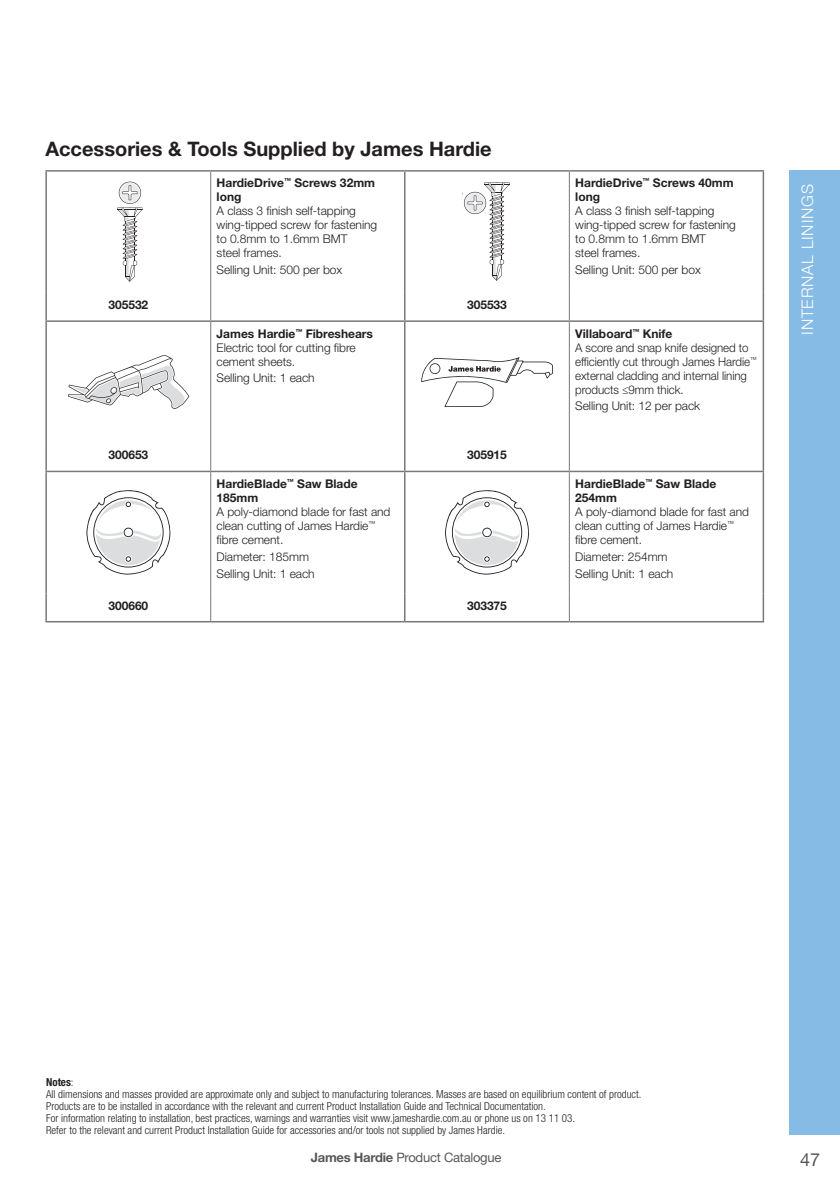
<style>
.page{position:relative;width:840px;height:1191px;background:#fff}
.page>*{position:absolute;margin:0;border:0;box-sizing:border-box;transform-origin:0 0}
.t1{font:700 20px "Helvetica Neue LT Std";color:#231f20}
.t2{font:18px "Helvetica Neue LT Std";color:#57585a}
.t3{font:300 16px "Helvetica Neue LT Std";letter-spacing:.05em;color:#fff}
.t4{font:13px "Helvetica Neue LT Std";letter-spacing:-.02em;color:#57585a}
.t5{font:300 12px/14px "Helvetica Neue LT Std";letter-spacing:-.005em;color:#231f20}
.t6{font:700 12px/14px "Helvetica Neue LT Std";color:#231f20}
.t7{font:300 12px/14px "Helvetica Neue LT Std";letter-spacing:-.005em;color:#231f20;scale:.96 1}
.t8{font:300 condensed 11px/12px "Helvetica Neue LT Std";color:#231f20}
.s1{font-weight:700}
</style>
<div class="page">
<div style="left:788px;top:170px;width:51px;height:964px;background:#85bbe5"></div>
<hr style="left:45px;top:170px;width:166px;height:2px;background:#76787b">
<hr style="left:45px;top:172px;width:2px;height:121px;background:#76787b">
<hr style="left:211px;top:170px;width:193px;height:2px;background:#76787b">
<hr style="left:404px;top:170px;width:165px;height:2px;background:#76787b">
<hr style="left:404px;top:172px;width:1px;height:121px;background:#76787b">
<hr style="left:569px;top:170px;width:194px;height:2px;background:#76787b">
<hr style="left:762px;top:172px;width:1px;height:121px;background:#76787b">
<hr style="left:45px;top:293px;width:2px;height:27px;background:#76787b">
<svg style="left:404px;top:293px;width:1px;height:27px"></svg>
<svg style="left:762px;top:293px;width:1px;height:27px"></svg>
<hr style="left:45px;top:320px;width:166px;height:2px;background:#76787b">
<hr style="left:45px;top:322px;width:2px;height:121px;background:#76787b">
<hr style="left:211px;top:320px;width:193px;height:2px;background:#76787b">
<hr style="left:404px;top:320px;width:165px;height:2px;background:#76787b">
<hr style="left:404px;top:322px;width:1px;height:121px;background:#76787b">
<hr style="left:569px;top:320px;width:194px;height:2px;background:#76787b">
<hr style="left:762px;top:322px;width:1px;height:121px;background:#76787b">
<hr style="left:45px;top:443px;width:2px;height:28px;background:#76787b">
<svg style="left:404px;top:443px;width:1px;height:28px"></svg>
<svg style="left:762px;top:443px;width:1px;height:28px"></svg>
<hr style="left:45px;top:471px;width:166px;height:1px;background:#76787b">
<hr style="left:45px;top:472px;width:2px;height:121px;background:#76787b">
<hr style="left:211px;top:471px;width:193px;height:1px;background:#76787b">
<hr style="left:404px;top:471px;width:165px;height:1px;background:#76787b">
<hr style="left:404px;top:472px;width:1px;height:121px;background:#76787b">
<hr style="left:569px;top:471px;width:194px;height:1px;background:#76787b">
<hr style="left:762px;top:472px;width:1px;height:121px;background:#76787b">
<hr style="left:45px;top:593px;width:2px;height:28px;background:#76787b">
<svg style="left:404px;top:593px;width:1px;height:28px"></svg>
<svg style="left:762px;top:593px;width:1px;height:28px"></svg>
<hr style="left:45px;top:621px;width:166px;height:1px;background:#76787b">
<hr style="left:211px;top:621px;width:193px;height:1px;background:#76787b">
<hr style="left:404px;top:621px;width:165px;height:1px;background:#76787b">
<hr style="left:569px;top:621px;width:194px;height:1px;background:#76787b">
<hr style="left:210px;top:172px;width:1px;height:121px;background:#76787b">
<hr style="left:568px;top:172px;width:1px;height:121px;background:#76787b">
<svg style="left:210px;top:293px;width:1px;height:27px"></svg>
<svg style="left:568px;top:293px;width:1px;height:27px"></svg>
<hr style="left:210px;top:322px;width:1px;height:121px;background:#76787b">
<hr style="left:568px;top:322px;width:1px;height:121px;background:#76787b">
<svg style="left:210px;top:443px;width:1px;height:28px"></svg>
<svg style="left:568px;top:443px;width:1px;height:28px"></svg>
<hr style="left:210px;top:472px;width:1px;height:121px;background:#76787b">
<hr style="left:568px;top:472px;width:1px;height:121px;background:#76787b">
<svg style="left:210px;top:593px;width:1px;height:28px"></svg>
<svg style="left:568px;top:593px;width:1px;height:28px"></svg>
<svg style="left:117px;top:182px;width:26px;height:100px"></svg>
<svg style="left:463px;top:182px;width:47px;height:99px"></svg>
<svg style="left:68px;top:355px;width:121px;height:54px"></svg>
<svg style="left:421px;top:357px;width:131px;height:50px"></svg>
<svg style="left:86px;top:490px;width:84px;height:84px"></svg>
<svg style="left:445px;top:490px;width:83px;height:84px"></svg>
<h1 class="t1" style="left:45px;top:136px;width:447px">Accessories &amp; Tools Supplied by James Hardie</h1>
<p class="t6" style="left:216px;top:176px;width:160px">HardieDrive<sup>™</sup> Screws 32mm long</p>
<p class="t5" style="left:216px;top:204px;width:162px">A class 3 finish self-tapping wing-tipped screw for fastening to 0.8mm to 1.6mm BMT<br>steel frames.</p>
<p class="t5" style="left:216px;top:263px;width:127px">Selling Unit: 500 per box</p>
<p class="t6" style="left:108px;top:298px;width:41px">305532</p>
<p class="t6" style="left:467px;top:298px;width:41px">305533</p>
<p class="t5" style="left:216px;top:326px;width:158px"><span class="s1">James Hardie</span><sup>™</sup> <span class="s1">Fibreshears<br></span>Electric tool for cutting fibre cement sheets.</p>
<p class="t5" style="left:216px;top:371px;width:100px">Selling Unit: 1 each</p>
<p class="t6" style="left:108px;top:448px;width:41px">300653</p>
<p class="t6" style="left:467px;top:448px;width:41px">305915</p>
<p class="t6" style="left:216px;top:476px;width:142px">HardieBlade<sup>™</sup> Saw Blade<br>185mm</p>
<p class="t5" style="left:216px;top:504px;width:175px">A poly-diamond blade for fast and clean cutting of James Hardie<sup>™ </sup>fibre cement.</p>
<p class="t5" style="left:216px;top:548px;width:100px;line-height:16.8px">Diameter: 185mm<br>Selling Unit: 1 each</p>
<p class="t6" style="left:108px;top:598px;width:41px">300660</p>
<p class="t6" style="left:467px;top:598px;width:41px">303375</p>
<p class="t6" style="left:575px;top:176px;width:160px">HardieDrive<sup>™</sup> Screws 40mm long</p>
<p class="t5" style="left:575px;top:204px;width:162px">A class 3 finish self-tapping wing-tipped screw for fastening to 0.8mm to 1.6mm BMT<br>steel frames.</p>
<p class="t5" style="left:575px;top:263px;width:127px">Selling Unit: 500 per box</p>
<p class="t7" style="left:575px;top:326px;width:190px"><span class="s1">Villaboard</span><sup>™</sup> <span class="s1">Knife<br></span>A score and snap knife designed to efficiently cut through James Hardie<sup>™ </sup>external cladding and internal lining products ≤9mm thick.</p>
<p class="t5" style="left:575px;top:399px;width:126px">Selling Unit: 12 per pack</p>
<p class="t6" style="left:575px;top:476px;width:142px">HardieBlade<sup>™</sup> Saw Blade<br>254mm</p>
<p class="t5" style="left:575px;top:504px;width:175px">A poly-diamond blade for fast and clean cutting of James Hardie<sup>™ </sup>fibre cement.</p>
<p class="t5" style="left:575px;top:548px;width:100px;line-height:16.8px">Diameter: 254mm<br>Selling Unit: 1 each</p>
<h3 class="t3" style="left:797px;top:335px;width:152px;rotate:-90deg">INTERNAL LININGS</h3>
<p class="t8" style="left:46px;top:1076px;width:596px"><span class="s1">Notes</span>:<br>All dimensions and masses provided are approximate only and subject to manufacturing tolerances. Masses are based on equilibrium content of product.<br>Products are to be installed in accordance with the relevant and current Product Installation Guide and Technical Documentation.<br>For information relating to installation, best practices, warnings and warranties visit www.jameshardie.com.au or phone us on 13 11 03.<br>Refer to the relevant and current Product Installation Guide for accessories and/or tools not supplied by James Hardie.</p>
<p class="t4" style="left:311px;top:1149px;width:192px"><span class="s1">James Hardie</span> Product Catalogue</p>
<h2 class="t2" style="left:799px;top:1148px;width:21px">47</h2>
</div>
